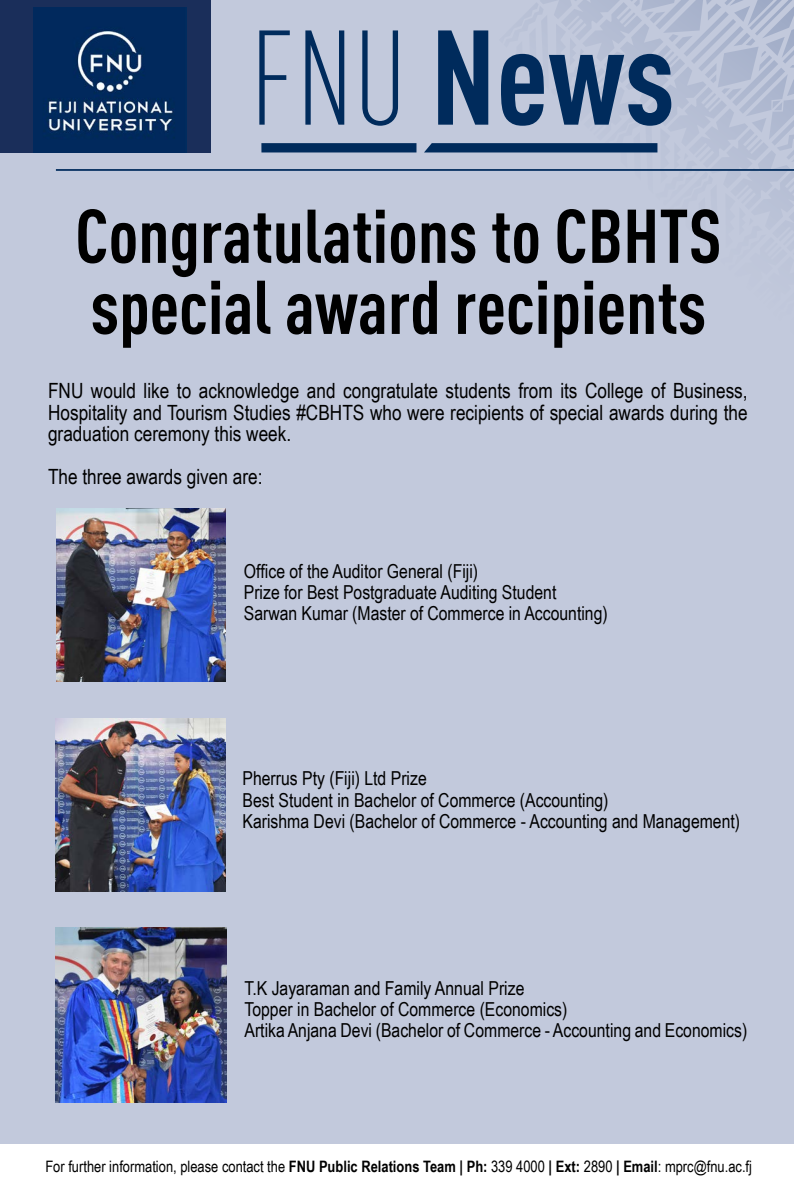
<style>
.page{position:relative;width:794px;height:1191px;background:#fff}
.page>*{position:absolute;margin:0;border:0;box-sizing:border-box;transform-origin:0 0}
.t1{font:700 132.3px "FFDIN Pro Cond";color:#002b5c}
.t2{font:700 74.73px/71px "FFDIN Pro Cond";color:#000}
.t3{font:21px/21.3px "Arial Narrow";color:#000;text-align:justify}
.t4{font:19.25px/21.3px "Arial Narrow";color:#000}
.t5{font:15.75px "Arial Narrow";color:#000}
.s1{font-weight:300}
.s2{font-weight:700}
</style>
<div class="page">
<div style="left:0;top:0;width:794px;height:1143px;background:#c2c9dc"></div>
<svg style="left:424px;top:0;width:370px;height:200px"></svg>
<div style="left:261px;top:143px;width:155px;height:9px;background:#002b5c"></div>
<div style="left:0;top:0;width:211px;height:153px;background:#1a2e5a"></div>
<img style="left:34px;top:7px;width:152px;height:146px">
<hr style="left:56px;top:169px;width:738px;height:2px;background:#002b5c">
<img style="left:57px;top:508px;width:169px;height:173px">
<img style="left:55px;top:718px;width:170px;height:173px">
<img style="left:55px;top:928px;width:172px;height:174px">
<h1 class="t1" style="left:250px;top:-22px;width:427px"><span class="s1">FNU</span> News</h1>
<h2 class="t2" style="left:75px;top:193px;width:648px">Congratulations to CBHTS special award recipients</h2>
<p class="t3" style="left:48px;top:379px;width:701px">FNU would like to acknowledge and congratulate students from its College of Business, Hospitality and Tourism Studies #CBHTS who were recipients of special awards during the graduation ceremony this week.</p>
<p class="t3" style="left:48px;top:465px;width:216px">The three awards given are:</p>
<p class="t4" style="left:244px;top:559px;width:365px">Office of the Auditor General (Fiji)<br>Prize for Best Postgraduate Auditing Student<br>Sarwan Kumar (Master of Commerce in Accounting)</p>
<p class="t4" style="left:242px;top:767px;width:499px">Pherrus Pty (Fiji) Ltd Prize<br>Best Student in Bachelor of Commerce (Accounting)<br>Karishma Devi (Bachelor of Commerce - Accounting and Management)</p>
<p class="t4" style="left:244px;top:976px;width:504px">T.K Jayaraman and Family Annual Prize<br>Topper in Bachelor of Commerce (Economics)<br>Artika Anjana Devi (Bachelor of Commerce - Accounting and Economics)</p>
<p class="t5" style="left:45px;top:1154px;width:708px">For further information, please contact the <span class="s2">FNU Public Relations Team | Ph:</span> 339 4000 <span class="s2">| Ext:</span> 2890 <span class="s2">| Email</span>: mprc@fnu.ac.fj</p>
</div>
